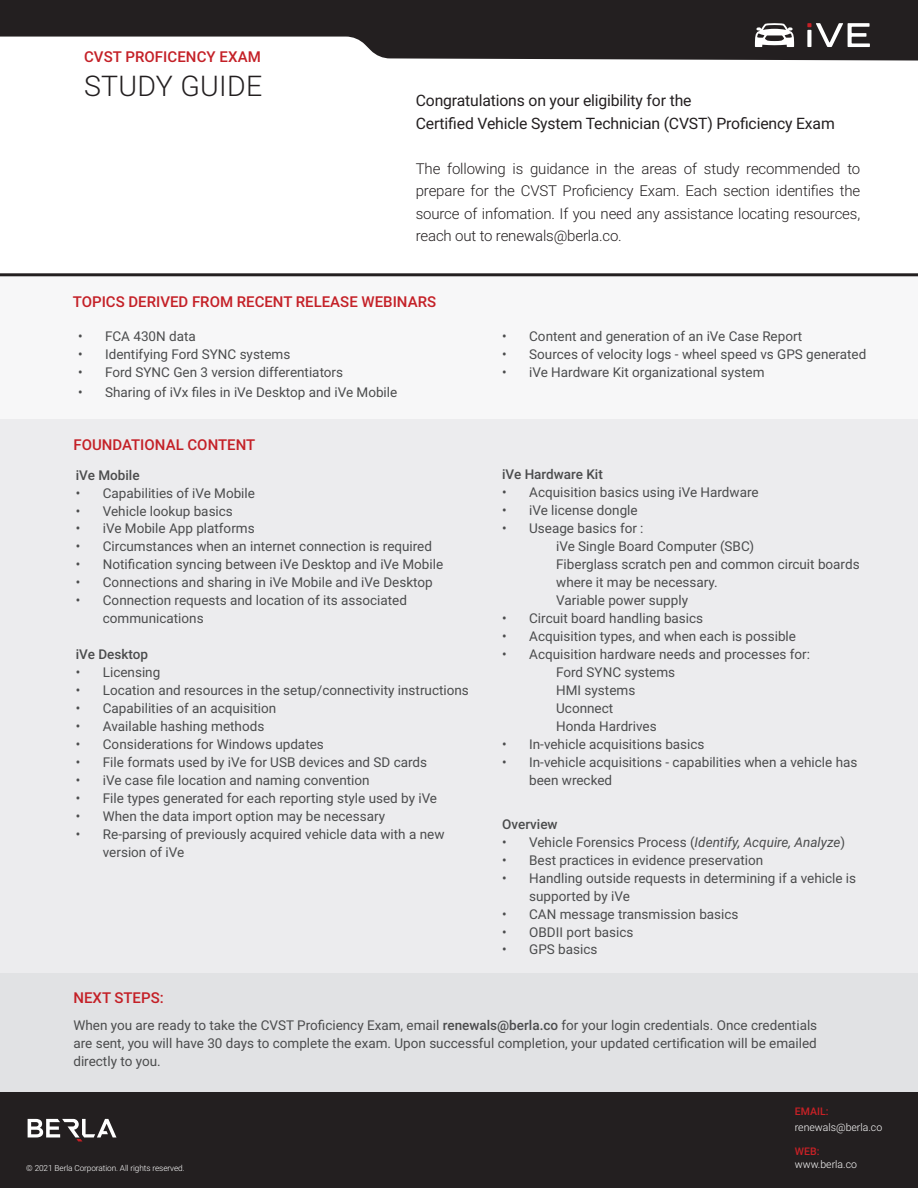
<style>
.page{position:relative;width:918px;height:1188px;background:#fff}
.page>*{position:absolute;margin:0;border:0;box-sizing:border-box;transform-origin:0 0}
.t1{font:300 28.5px "Roboto";letter-spacing:.01em;color:#231f20}
.t2{font:15.75px/22.5px "Roboto";letter-spacing:-.01em;color:#231f20}
.t3{font:300 15px/22.5px "Roboto";letter-spacing:-.01em;color:#231f20;text-align:justify}
.t4{font:500 15px "Roboto";color:#c42027}
.t5{font:13.5px/18px "Roboto";color:#4b4c4d}
.t6{font:500 13.5px "Roboto";color:#4b4c4d}
.t7{font:300 10.5px "Roboto";color:#fff}
.t8{font:500 10.5px "Roboto";color:#c82126}
.t9{font:300 8.25px "Roboto";letter-spacing:-.01em;color:#fff}
.s1{font-style:italic}
.s2{font-weight:500}
</style>
<div class="page">
<div style="left:0;top:276px;width:918px;height:156px;background:#f7f7f8"></div>
<div style="left:0;top:419px;width:918px;height:589px;background:#ececee"></div>
<svg style="left:0;top:0;width:918px;height:61px;fill:#231f20"></svg>
<svg style="left:807px;top:23px;width:63px;height:24px"></svg>
<svg style="left:807px;top:30px;width:4px;height:17px"></svg>
<svg style="left:755px;top:23px;width:39px;height:24px"></svg>
<hr style="left:0;top:273px;width:918px;height:3px;background:#231f20">
<div style="left:0;top:973px;width:918px;height:165px;background:#e1e2e4"></div>
<div style="left:0;top:1093px;width:918px;height:95px;background:#231f20"></div>
<svg style="left:28px;top:1119px;width:88px;height:22px"></svg>
<p class="t4" style="left:84px;top:46px;width:178px">CVST PROFICENCY EXAM</p>
<h1 class="t1" style="left:84px;top:66px;width:180px">STUDY GUIDE</h1>
<p class="t2" style="left:416px;top:89px;width:421px">Congratulations on your eligibility for the<br>Certified Vehicle System Technician (CVST) Proficiency Exam</p>
<p class="t3" style="left:416px;top:157px;width:446px">The following is guidance in the areas of study recommended to prepare for the CVST Proficiency Exam. Each section identifies the source of infomation. If you need any assistance locating resources, reach out to renewals@berla.co.</p>
<p class="t4" style="left:73px;top:291px;width:365px">TOPICS DERIVED FROM RECENT RELEASE WEBINARS</p>
<p class="t5" style="left:78px;top:327px;width:119px">• FCA 430N data</p>
<p class="t5" style="left:78px;top:345px;width:214px">• Identifying Ford SYNC systems</p>
<p class="t5" style="left:78px;top:363px;width:267px">• Ford SYNC Gen 3 version differentiators</p>
<p class="t5" style="left:78px;top:383px;width:321px">• Sharing of iVx files in iVe Desktop and iVe Mobile</p>
<p class="t4" style="left:73px;top:434px;width:183px">FOUNDATIONAL CONTENT</p>
<p class="t6" style="left:76px;top:465px;width:65px">iVe Mobile</p>
<p class="t5" style="left:76px;top:483px;width:181px">• Capabilities of iVe Mobile</p>
<p class="t5" style="left:76px;top:501px;width:159px">• Vehicle lookup basics</p>
<p class="t5" style="left:76px;top:519px;width:180px">• iVe Mobile App platforms</p>
<p class="t5" style="left:76px;top:537px;width:358px">• Circumstances when an internet connection is required</p>
<p class="t5" style="left:76px;top:555px;width:369px">• Notification syncing between iVe Desktop and iVe Mobile</p>
<p class="t5" style="left:76px;top:573px;width:358px">• Connections and sharing in iVe Mobile and iVe Desktop</p>
<p class="t5" style="left:103px;top:591px;width:306px;text-indent:-27px">• Connection requests and location of its associated communications</p>
<p class="t6" style="left:76px;top:645px;width:74px">iVe Desktop</p>
<p class="t5" style="left:76px;top:663px;width:86px">• Licensing</p>
<p class="t5" style="left:76px;top:681px;width:395px">• Location and resources in the setup/connectivity instructions</p>
<p class="t5" style="left:76px;top:699px;width:202px">• Capabilities of an acquisition</p>
<p class="t5" style="left:76px;top:717px;width:190px">• Available hashing methods</p>
<p class="t5" style="left:76px;top:735px;width:250px">• Considerations for Windows updates</p>
<p class="t5" style="left:76px;top:753px;width:353px">• File formats used by iVe for USB devices and SD cards</p>
<p class="t5" style="left:76px;top:771px;width:295px">• iVe case file location and naming convention</p>
<p class="t5" style="left:76px;top:789px;width:363px">• File types generated for each reporting style used by iVe</p>
<p class="t5" style="left:76px;top:807px;width:311px">• When the data import option may be necessary</p>
<p class="t5" style="left:103px;top:825px;width:343px;text-indent:-27px">• Re-parsing of previously acquired vehicle data with a new version of iVe</p>
<p class="t5" style="left:502px;top:327px;width:302px">• Content and generation of an iVe Case Report</p>
<p class="t5" style="left:502px;top:345px;width:366px">• Sources of velocity logs - wheel speed vs GPS generated</p>
<p class="t5" style="left:502px;top:363px;width:264px">• iVe Hardware Kit organizational system</p>
<p class="t6" style="left:502px;top:465px;width:102px">iVe Hardware Kit</p>
<p class="t5" style="left:502px;top:483px;width:258px">• Acquisition basics using iVe Hardware</p>
<p class="t5" style="left:502px;top:501px;width:137px">• iVe license dongle</p>
<p class="t5" style="left:556px;top:519px;width:305px;text-indent:-54px">• Useage basics for :<br>iVe Single Board Computer (SBC)<br>Fiberglass scratch pen and common circuit boards where it may be necessary.<br>Variable power supply</p>
<p class="t5" style="left:502px;top:609px;width:203px">• Circuit board handling basics</p>
<p class="t5" style="left:502px;top:627px;width:295px">• Acquisition types, and when each is possible</p>
<p class="t5" style="left:556px;top:645px;width:255px;text-indent:-54px">• Acquisition hardware needs and processes for:<br>Ford SYNC systems<br>HMI systems<br>Uconnect<br>Honda Hardrives</p>
<p class="t5" style="left:502px;top:735px;width:204px">• In-vehicle acquisitions basics</p>
<p class="t5" style="left:529px;top:753px;width:330px;text-indent:-27px">• In-vehicle acquisitions - capabilities when a vehicle has been wrecked</p>
<p class="t6" style="left:502px;top:814px;width:57px">Overview</p>
<p class="t5" style="left:502px;top:832px;width:345px">• Vehicle Forensics Process (<span class="s1">Identify, Acquire, Analyze</span>)</p>
<p class="t5" style="left:502px;top:850px;width:263px">• Best practices in evidence preservation</p>
<p class="t5" style="left:529px;top:868px;width:328px;text-indent:-27px">• Handling outside requests in determining if a vehicle is supported by iVe</p>
<p class="t5" style="left:502px;top:904px;width:238px">• CAN message transmission basics</p>
<p class="t5" style="left:502px;top:922px;width:133px">• OBDII port basics</p>
<p class="t5" style="left:502px;top:940px;width:97px">• GPS basics</p>
<p class="t4" style="left:73px;top:987px;width:92px">NEXT STEPS:</p>
<p class="t5" style="left:73px;top:1015px;width:745px;text-align:justify">When you are ready to take the CVST Proficiency Exam, email <span class="s2">renewals@berla.co</span> for your login credentials. Once credentials are sent, you will have 30 days to complete the exam. Upon successful completion, your updated certification will be emailed directly to you.</p>
<p class="t9" style="left:26px;top:1162px;width:160px">© 2021 Berla Corporation. All rights reserved.</p>
<p class="t8" style="left:795px;top:1104px;width:35px">EMAIL:</p>
<p class="t7" style="left:795px;top:1120px;width:89px">renewals@berla.co</p>
<p class="t8" style="left:795px;top:1144px;width:26px">WEB:</p>
<p class="t7" style="left:795px;top:1157px;width:64px">www.berla.co</p>
</div>
